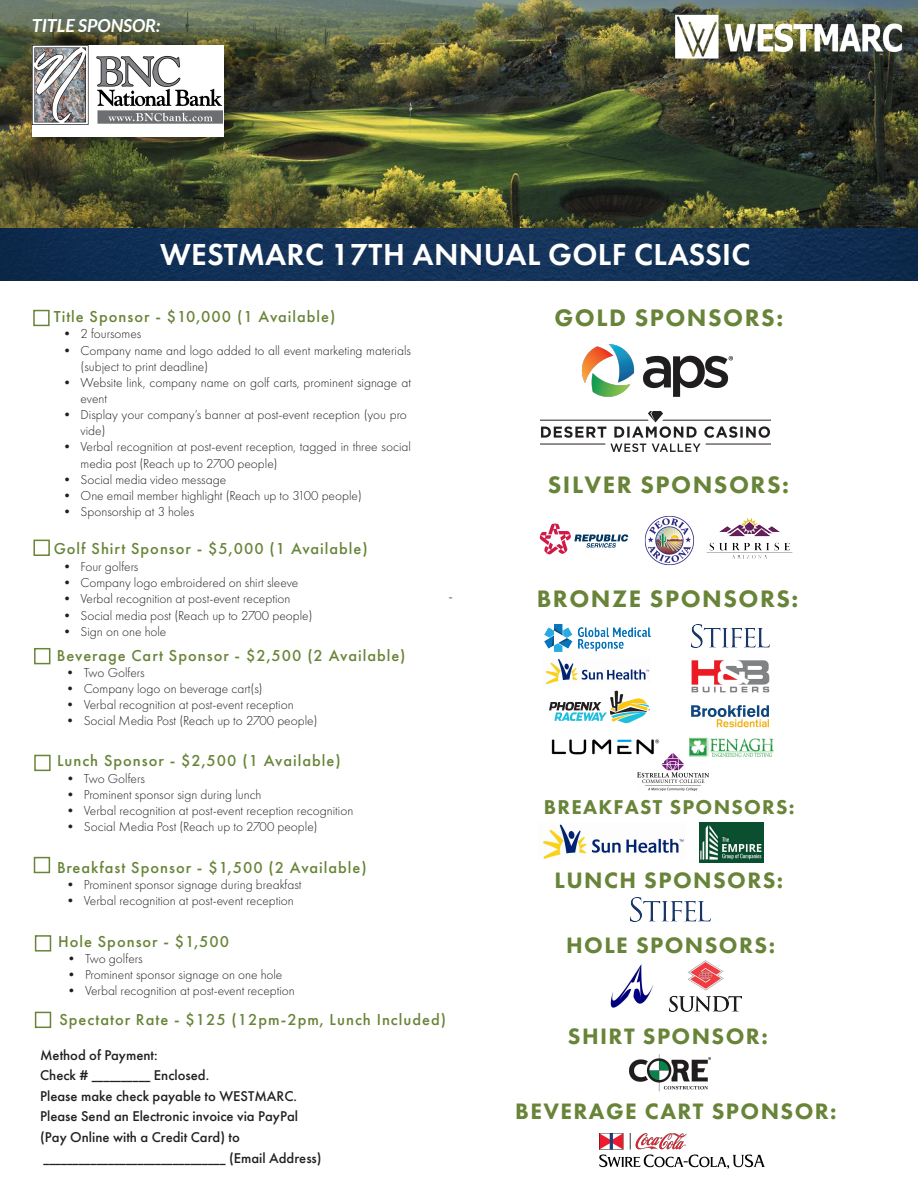
<style>
.page{position:relative;width:918px;height:1188px;background:#fff}
.page>*{position:absolute;margin:0;border:0;box-sizing:border-box;transform-origin:0 0}
.t1{font:600 31.5px "Futura PT";letter-spacing:.01em;color:#fff}
.t2{font:800 24.75px "Futura PT";letter-spacing:.06em;color:#688438}
.t3{font:800 23.1px "Futura PT";letter-spacing:.06em;color:#688438}
.t4{font:800 20.85px "Futura PT";letter-spacing:.06em;color:#688438}
.t5{font:italic 700 18px "Lato";color:#fff}
.t6{font:500 16.5px "Futura PT";letter-spacing:.06em;color:#688438}
.t7{font:300 15px "Futura PT";color:#231f20}
.t8{font:500 14.7px/20.5px "Futura PT";color:#231f20}
.t9{font:300 13.5px/16.2px "Futura PT";color:#231f20}
</style>
<div class="page">
<img style="left:638px;top:754px;width:71px;height:36px">
<img style="left:551px;top:739px;width:113px;height:23px">
<img style="left:0;top:0;width:918px;height:228px">
<svg style="left:0;top:228px;width:918px;height:52px;background:#113055"></svg>
<svg style="left:194px;top:28px;width:97px;height:60px;background:#494d32"></svg>
<img style="left:672px;top:12px;width:232px;height:49px">
<div style="left:33px;top:310px;width:17px;height:16px;border:2px solid #688438"></div>
<div style="left:34px;top:648px;width:16px;height:16px;border:2px solid #688438"></div>
<div style="left:34px;top:755px;width:17px;height:16px;border:2px solid #688438"></div>
<div style="left:34px;top:857px;width:16px;height:16px;border:2px solid #688438"></div>
<div style="left:35px;top:935px;width:16px;height:17px;border:2px solid #688438"></div>
<div style="left:33px;top:540px;width:17px;height:16px;border:2px solid #688438"></div>
<img style="left:610px;top:964px;width:44px;height:44px">
<img style="left:545px;top:624px;width:105px;height:28px">
<img style="left:691px;top:660px;width:78px;height:33px">
<img style="left:691px;top:624px;width:78px;height:24px">
<img style="left:631px;top:898px;width:79px;height:24px">
<img style="left:540px;top:412px;width:231px;height:39px">
<img style="left:545px;top:659px;width:105px;height:25px">
<img style="left:543px;top:824px;width:141px;height:35px">
<img style="left:581px;top:345px;width:151px;height:52px">
<img style="left:645px;top:516px;width:49px;height:49px">
<img style="left:706px;top:518px;width:87px;height:41px">
<img style="left:539px;top:523px;width:90px;height:32px">
<img style="left:691px;top:705px;width:78px;height:23px">
<img style="left:549px;top:701px;width:58px;height:19px">
<img style="left:610px;top:691px;width:40px;height:33px">
<img style="left:699px;top:823px;width:64px;height:39px">
<img style="left:670px;top:961px;width:72px;height:51px">
<img style="left:599px;top:1134px;width:165px;height:35px">
<img style="left:630px;top:1054px;width:80px;height:38px">
<div style="left:35px;top:1012px;width:16px;height:16px;border:2px solid #688438"></div>
<img style="left:19px;top:4px;width:175px;height:67px">
<img style="left:20px;top:34px;width:236px;height:136px">
<img style="left:33px;top:46px;width:190px;height:90px">
<img style="left:689px;top:736px;width:85px;height:23px">
<h3 class="t5" style="left:32px;top:15px;width:130px">TITLE SPONSOR:</h3>
<h1 class="t1" style="left:160px;top:235px;width:592px">WESTMARC 17TH ANNUAL GOLF CLASSIC</h1>
<p class="t6" style="left:54px;top:307px;width:283px">Title Sponsor - $10,000 (1 Available)</p>
<p class="t9" style="left:60px;top:326px;width:82px">• 2 foursomes</p>
<p class="t9" style="left:81px;top:342px;width:332px;text-indent:-20px">• Company name and logo added to all event marketing materials (subject to print deadline)</p>
<p class="t9" style="left:81px;top:374px;width:332px;text-indent:-20px">• Website link, company name on golf carts, prominent signage at event</p>
<p class="t9" style="left:60px;top:407px;width:348px">• Display your company’s banner at post-event reception (you pro</p>
<p class="t9" style="left:81px;top:423px;width:26px">vide)</p>
<p class="t9" style="left:81px;top:439px;width:332px;text-indent:-20px">• Verbal recognition at post-event reception, tagged in three social media post (Reach up to 2700 people)</p>
<p class="t9" style="left:60px;top:471px;width:167px">• Social media video message</p>
<p class="t9" style="left:60px;top:487px;width:303px">• One email member highlight (Reach up to 3100 people)</p>
<p class="t9" style="left:60px;top:504px;width:135px">• Sponsorship at 3 holes</p>
<p class="t6" style="left:54px;top:539px;width:316px">Golf Shirt Sponsor - $5,000 (1 Available)</p>
<p class="t9" style="left:60px;top:558px;width:80px">• Four golfers</p>
<p class="t9" style="left:60px;top:575px;width:240px">• Company logo embroidered on shirt sleeve</p>
<p class="t9" style="left:60px;top:591px;width:232px">• Verbal recognition at post-event reception</p>
<p class="t9" style="left:60px;top:607px;width:254px">• Social media post (Reach up to 2700 people)</p>
<p class="t9" style="left:60px;top:624px;width:107px">• Sign on one hole</p>
<p class="t6" style="left:57px;top:645px;width:350px">Beverage Cart Sponsor - $2,500 (2 Available)</p>
<p class="t9" style="left:64px;top:664px;width:83px">• Two Golfers</p>
<p class="t9" style="left:64px;top:680px;width:201px">• Company logo on beverage cart(s)</p>
<p class="t9" style="left:64px;top:696px;width:232px">• Verbal recognition at post-event reception</p>
<p class="t9" style="left:64px;top:713px;width:255px">• Social Media Post (Reach up to 2700 people)</p>
<p class="t6" style="left:57px;top:751px;width:285px">Lunch Sponsor - $2,500 (1 Available)</p>
<p class="t9" style="left:64px;top:770px;width:83px">• Two Golfers</p>
<p class="t9" style="left:64px;top:786px;width:199px">• Prominent sponsor sign during lunch</p>
<p class="t9" style="left:64px;top:802px;width:291px">• Verbal recognition at post-event reception recognition</p>
<p class="t9" style="left:64px;top:818px;width:255px">• Social Media Post (Reach up to 2700 people)</p>
<p class="t6" style="left:57px;top:857px;width:311px">Breakfast Sponsor - $1,500 (2 Available)</p>
<p class="t9" style="left:64px;top:876px;width:239px">• Prominent sponsor signage during breakfast</p>
<p class="t9" style="left:64px;top:893px;width:232px">• Verbal recognition at post-event reception</p>
<p class="t6" style="left:58px;top:932px;width:173px">Hole Sponsor - $1,500</p>
<p class="t9" style="left:65px;top:951px;width:79px">• Two golfers</p>
<p class="t9" style="left:65px;top:967px;width:219px">• Prominent sponsor signage on one hole</p>
<p class="t9" style="left:65px;top:983px;width:232px">• Verbal recognition at post-event reception</p>
<p class="t7" style="left:449px;top:587px;width:6px">-</p>
<p class="t6" style="left:59px;top:1010px;width:388px">Spectator Rate - $125 (12pm-2pm, Lunch Included)</p>
<p class="t8" style="left:40px;top:1044px;width:283px">Method of Payment:<br>Check # __________ Enclosed.<br>Please make check payable to WESTMARC.<br>Please Send an Electronic invoice via PayPal (Pay Online with a Credit Card) to _______________________________ (Email Address)</p>
<h2 class="t2" style="left:554px;top:303px;width:230px">GOLD SPONSORS:</h2>
<h2 class="t2" style="left:548px;top:469px;width:243px">SILVER SPONSORS:</h2>
<h2 class="t2" style="left:537px;top:583px;width:263px">BRONZE SPONSORS:</h2>
<h3 class="t4" style="left:544px;top:794px;width:252px">BREAKFAST SPONSORS:</h3>
<h3 class="t3" style="left:555px;top:866px;width:230px">LUNCH SPONSORS:</h3>
<h3 class="t3" style="left:566px;top:931px;width:210px">HOLE SPONSORS:</h3>
<h3 class="t3" style="left:568px;top:1022px;width:201px">SHIRT SPONSOR:</h3>
<h3 class="t3" style="left:515px;top:1097px;width:323px">BEVERAGE CART SPONSOR:</h3>
</div>
